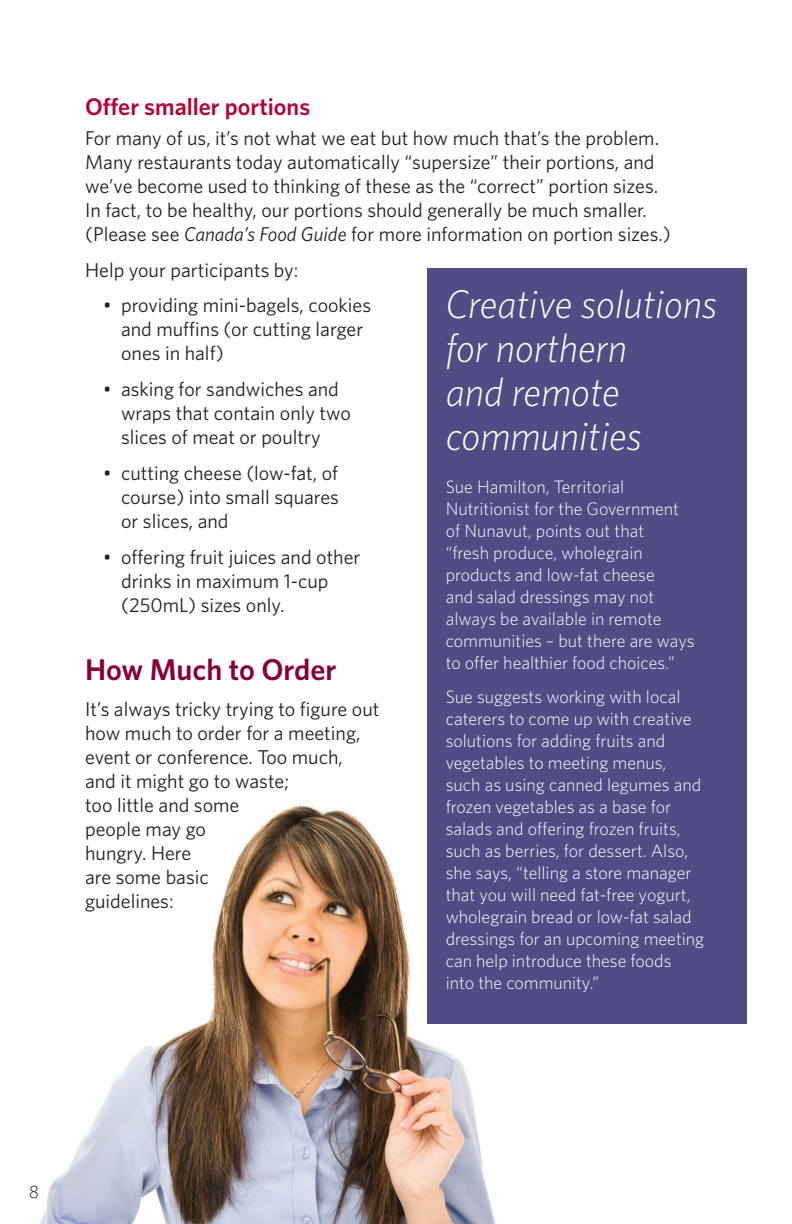
<style>
.page{position:relative;width:792px;height:1224px;background:#fff}
.page>*{position:absolute;margin:0;border:0;box-sizing:border-box;transform-origin:0 0}
.t1{font:italic 300 40px/44px "Whitney";color:#fff}
.Head_B{font:600 30px "Whitney";color:#860037}
.Head_C{font:600 24px "Whitney";color:#b30437}
.t2{font:20px/24px "Whitney";color:#231f20}
.t3{font:300 18px/22px "Whitney";color:#fff}
.Head_C-2{font:300 18px "Whitney";color:#231f20}
.s1{font-style:italic}
</style>
<div class="page">
<img style="left:40px;top:783px;width:560px;height:441px">
<div style="left:428px;top:268px;width:319px;height:755px;background:#504d85"></div>
<p class="Head_C" style="left:85px;top:90px;width:227px">Offer smaller portions</p>
<p class="t2" style="left:85px;top:125px;width:587px">For many of us, it’s not what we eat but how much that’s the problem.<br>Many restaurants today automatically “supersize” their portions, and we’ve become used to thinking of these as the “correct” portion sizes.<br>In fact, to be healthy, our portions should generally be much smaller. (Please see <span class="s1">Canada’s Food Guide</span> for more information on portion sizes.)</p>
<p class="t2" style="left:85px;top:257px;width:215px">Help your participants by:</p>
<p class="t2" style="left:121px;top:293px;width:252px;text-indent:-18px">• providing mini-bagels, cookies and muffins (or cutting larger ones in half)</p>
<p class="t2" style="left:121px;top:377px;width:231px;text-indent:-18px">• asking for sandwiches and wraps that contain only two slices of meat or poultry</p>
<p class="t2" style="left:121px;top:461px;width:219px;text-align:justify;text-indent:-18px">• cutting cheese (low-fat, of course) into small squares or slices, and</p>
<p class="t2" style="left:121px;top:545px;width:241px;text-indent:-18px">• offering fruit juices and other drinks in maximum 1-cup (250mL) sizes only.</p>
<p class="t1" style="left:446px;top:281px;width:273px">Creative solutions for northern<br>and remote communities</p>
<p class="t3" style="left:446px;top:475px;width:250px">Sue Hamilton, Territorial<br>N utritionist for the Government of N unavut, points out that<br>“fresh produce, wholegrain products and low-fat cheese<br>and salad dressings may not always be available in remote communities – but there are ways to offer healthier food choices.”</p>
<p class="t3" style="left:446px;top:685px;width:260px">Sue suggests working with local caterers to come up with creative solutions for adding fruits and vegetables to meeting menus, such as using canned legumes and frozen vegetables as a base for salads and offering frozen fruits, such as berries, for dessert. Also, she says, “telling a store manager that you will need fat-free yogurt, wholegrain bread or low-fat salad dressings for an upcoming meeting can help introduce these foods into the community.”</p>
<p class="Head_B" style="left:85px;top:649px;width:253px">How Much to Order</p>
<p class="t2" style="left:85px;top:696px;width:296px">It’s always tricky trying to figure out how much to order for a meeting, event or conference. Too much,<br>and it might go to waste;<br>too little and some<br>people may go<br>hungry. Here<br>are some basic<br>guidelines:</p>
<p class="Head_C-2" style="left:29px;top:1180px;width:12px">8</p>
</div>
